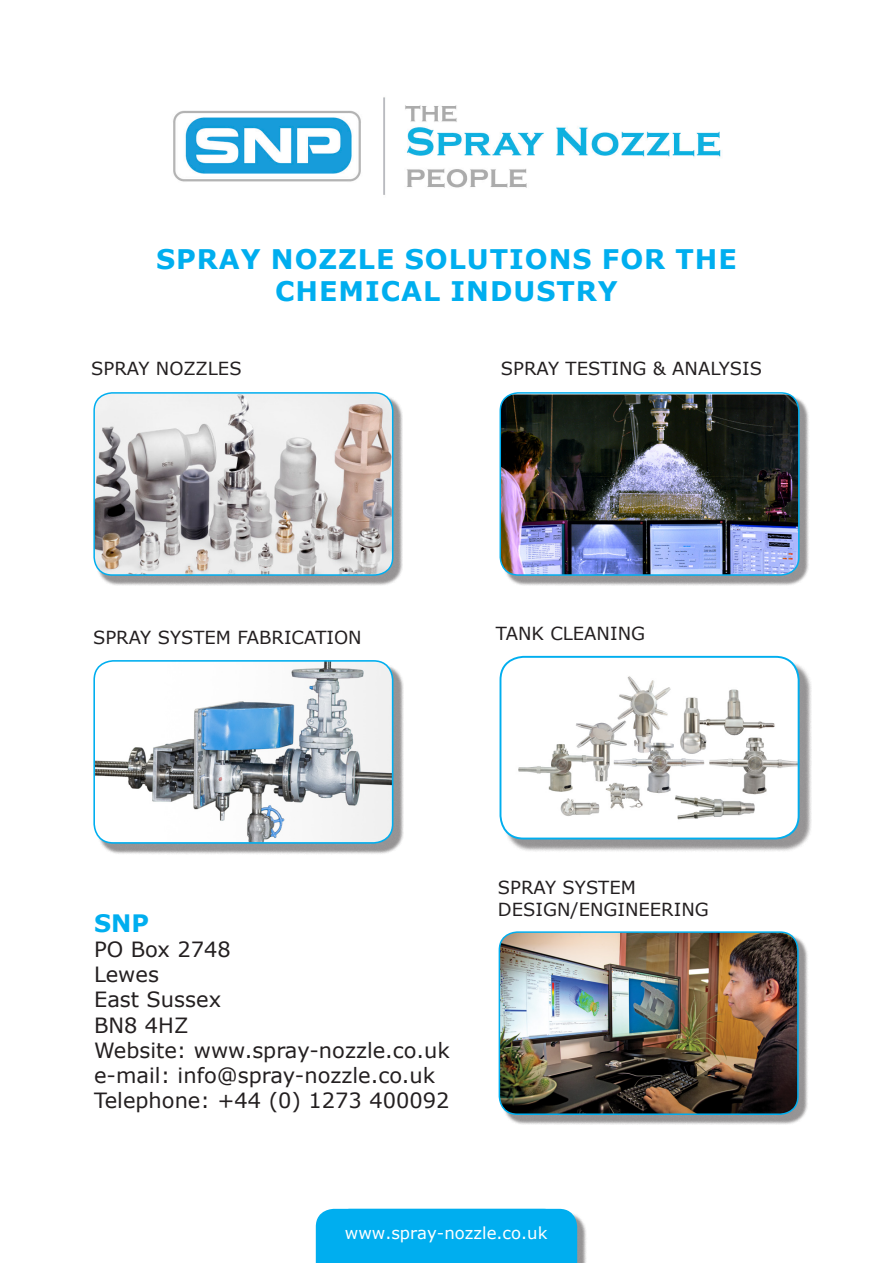
<style>
.page{position:relative;width:893px;height:1263px;background:#fff}
.page>*{position:absolute;margin:0;border:0;box-sizing:border-box;transform-origin:0 0}
.t1{font:700 27px "Verdana";letter-spacing:.035em;color:#00aeef}
.t2{font:700 24px "Verdana";color:#00aeef}
.t3{font:21px "Verdana";color:#231f20}
.t4{font:18px "Verdana";color:#231f20}
.t5{font:16.5px "Verdana";color:#fff}
</style>
<div class="page">
<div style="left:319px;top:1212px;width:268px;height:51px;background:#231f20;opacity:.49"></div>
<div style="left:316px;top:1209px;width:261px;height:54px;background:#00aeef"></div>
<div style="left:503px;top:660px;width:309px;height:192px;background:#231f20;opacity:.49"></div>
<img style="left:502px;top:658px;width:297px;height:180px">
<div style="left:499px;top:656px;width:301px;height:183px;border:2px solid #00aeef;border-radius:23px"></div>
<div style="left:97px;top:664px;width:307px;height:190px;background:#231f20;opacity:.49"></div>
<img style="left:94px;top:661px;width:299px;height:182px">
<div style="left:93px;top:660px;width:300px;height:184px;border:2px solid #00aeef;border-radius:19px"></div>
<div style="left:503px;top:395px;width:306px;height:191px;background:#231f20;opacity:.49"></div>
<img style="left:502px;top:394px;width:297px;height:181px">
<div style="left:499px;top:392px;width:301px;height:184px;border:2px solid #00aeef;border-radius:18px"></div>
<div style="left:97px;top:395px;width:306px;height:191px;background:#231f20;opacity:.49"></div>
<img style="left:96px;top:393px;width:297px;height:182px">
<div style="left:93px;top:392px;width:300px;height:184px;border:2px solid #00aeef;border-radius:18px"></div>
<div style="left:502px;top:934px;width:306px;height:191px;background:#231f20;opacity:.49"></div>
<img style="left:499px;top:932px;width:299px;height:182px">
<div style="left:499px;top:931px;width:300px;height:184px;border:2px solid #00aeef;border-radius:18px"></div>
<img style="left:173px;top:97px;width:548px;height:98px">
<p class="t1" style="left:156px;top:240px;width:582px">SPRAY NOZZLE SOLUTIONS FOR THE</p>
<p class="t1" style="left:275px;top:272px;width:344px">CHEMICAL INDUSTRY</p>
<p class="t4" style="left:91px;top:356px;width:152px">SPRAY NOZZLES</p>
<p class="t4" style="left:501px;top:356px;width:263px">SPRAY TESTING &amp; ANALYSIS</p>
<p class="t4" style="left:93px;top:625px;width:270px">SPRAY SYSTEM FABRICATION</p>
<p class="t4" style="left:496px;top:621px;width:151px">TANK CLEANING</p>
<p class="t2" style="left:94px;top:906px;width:56px">SNP</p>
<p class="t3" style="left:94px;top:935px;width:138px">PO Box 2748</p>
<p class="t3" style="left:94px;top:960px;width:66px">Lewes</p>
<p class="t3" style="left:94px;top:985px;width:128px">East Sussex</p>
<p class="t3" style="left:94px;top:1010px;width:96px">BN8 4HZ</p>
<p class="t3" style="left:94px;top:1036px;width:357px">Website: www.spray-nozzle.co.uk</p>
<p class="t3" style="left:94px;top:1061px;width:343px">e-mail: info@spray-nozzle.co.uk</p>
<p class="t3" style="left:94px;top:1086px;width:357px">Telephone: +44 (0) 1273 400092</p>
<p class="t4" style="left:498px;top:875px;width:140px">SPRAY SYSTEM</p>
<p class="t4" style="left:498px;top:897px;width:212px">DESIGN/ENGINEERING</p>
<p class="t5" style="left:345px;top:1222px;width:204px">www.spray-nozzle.co.uk</p>
</div>
